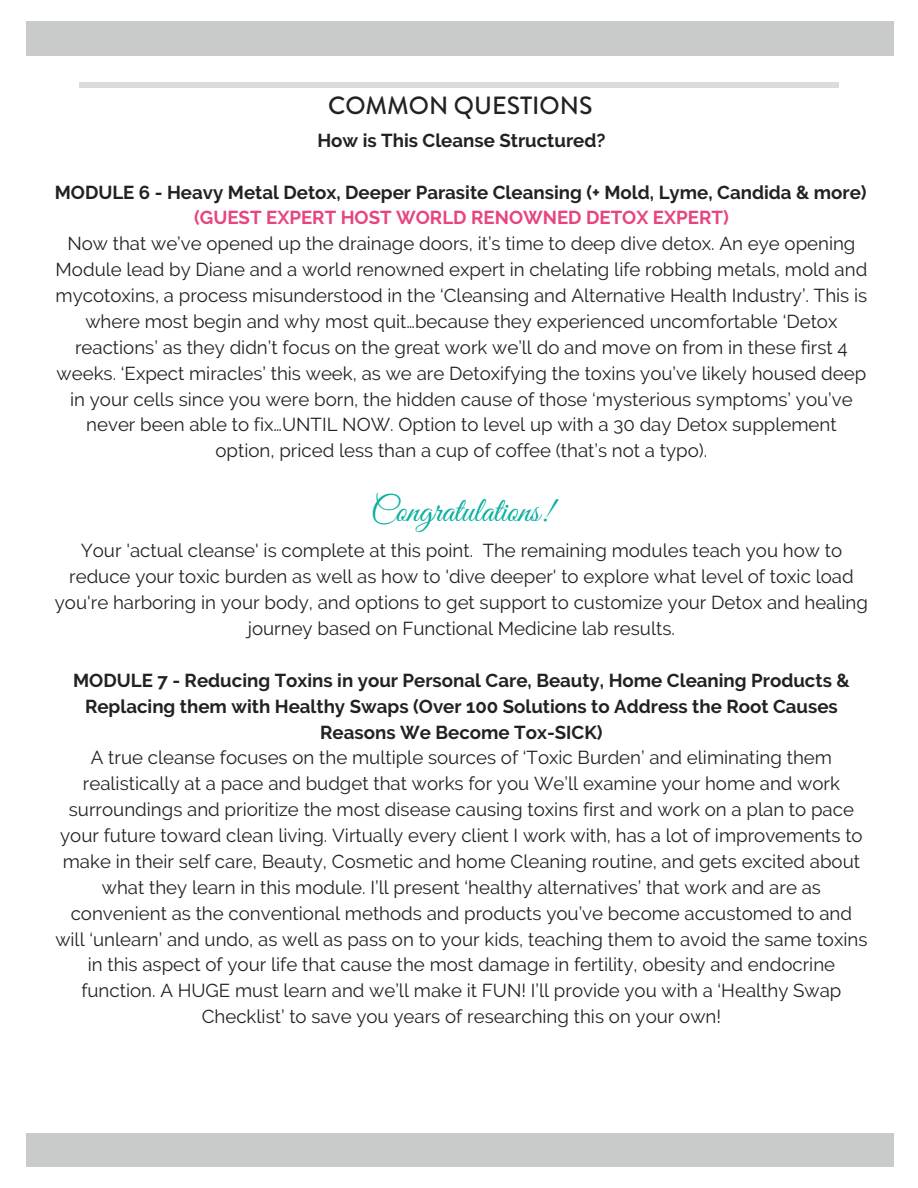
<style>
.page{position:relative;width:918px;height:1188px;background:#fff}
.page>*{position:absolute;margin:0;border:0;box-sizing:border-box;transform-origin:0 0}
.t1{font:35.1px "Great Vibes";color:#0aafa1}
.t2{font:500 24.9px "Brandon Grotesque";color:#222}
.t3{font:18.75px/25.8px "Raleway";color:#222;text-align:center}
.t4{font:700 18.75px/25.8px "Raleway";color:#222;text-align:center}
.t5{font:700 18.75px "Raleway";color:#e74580}
</style>
<div class="page">
<div style="left:27px;top:1133px;width:866px;height:34px;background:#c9caca"></div>
<div style="left:27px;top:21px;width:866px;height:35px;background:#c9caca"></div>
<div style="left:80px;top:83px;width:759px;height:5px;background:#dadbdb"></div>
<h2 class="t2" style="left:328px;top:88px;width:266px">COMMON QUESTIONS</h2>
<p class="t4" style="left:317px;top:127px;width:290px">How is This Cleanse Structured?</p>
<p class="t4" style="left:55px;top:179px;width:814px">MODULE 6 - Heavy Metal Detox, Deeper Parasite Cleansing (+ Mold, Lyme, Candida &amp; more)</p>
<p class="t5" style="left:194px;top:207px;width:536px">(GUEST EXPERT HOST WORLD RENOWNED DETOX EXPERT)</p>
<p class="t3" style="left:56px;top:231px;width:813px">Now that we’ve opened up the drainage doors, it’s time to deep dive detox. An eye opening Module lead by Diane and a world renowned expert in chelating life robbing metals, mold and mycotoxins, a process misunderstood in the ‘Cleansing and Alternative Health Industry’. This is where most begin and why most quit…because they experienced uncomfortable ‘Detox reactions’ as they didn’t focus on the great work we’ll do and move on from in these first 4 weeks. ‘Expect miracles’ this week, as we are Detoxifying the toxins you’ve likely housed deep in your cells since you were born, the hidden cause of those ‘mysterious symptoms’ you’ve never been able to fix…UNTIL NOW. Option to level up with a 30 day Detox supplement option, priced less than a cup of coffee (that’s not a typo).</p>
<h1 class="t1" style="left:371px;top:492px;width:183px">Congratulations!</h1>
<p class="t3" style="left:55px;top:538px;width:815px">Your 'actual cleanse' is complete at this point. The remaining modules teach you how to reduce your toxic burden as well as how to 'dive deeper' to explore what level of toxic load you're harboring in your body, and options to get support to customize your Detox and healing journey based on Functional Medicine lab results.</p>
<p class="t4" style="left:73px;top:667px;width:778px">MODULE 7 - Reducing Toxins in your Personal Care, Beauty, Home Cleaning Products &amp;<br>Replacing them with Healthy Swaps (Over 100 Solutions to Address the Root Causes<br>Reasons We Become Tox-SICK)</p>
<p class="t3" style="left:55px;top:745px;width:814px">A true cleanse focuses on the multiple sources of ‘Toxic Burden’ and eliminating them realistically at a pace and budget that works for you We’ll examine your home and work surroundings and prioritize the most disease causing toxins first and work on a plan to pace your future toward clean living. Virtually every client I work with, has a lot of improvements to make in their self care, Beauty, Cosmetic and home Cleaning routine, and gets excited about what they learn in this module. I’ll present ‘healthy alternatives’ that work and are as convenient as the conventional methods and products you’ve become accustomed to and will ‘unlearn’ and undo, as well as pass on to your kids, teaching them to avoid the same toxins in this aspect of your life that cause the most damage in fertility, obesity and endocrine function. A HUGE must learn and we’ll make it FUN! I’ll provide you with a ‘Healthy Swap Checklist’ to save you years of researching this on your own!</p>
</div>
